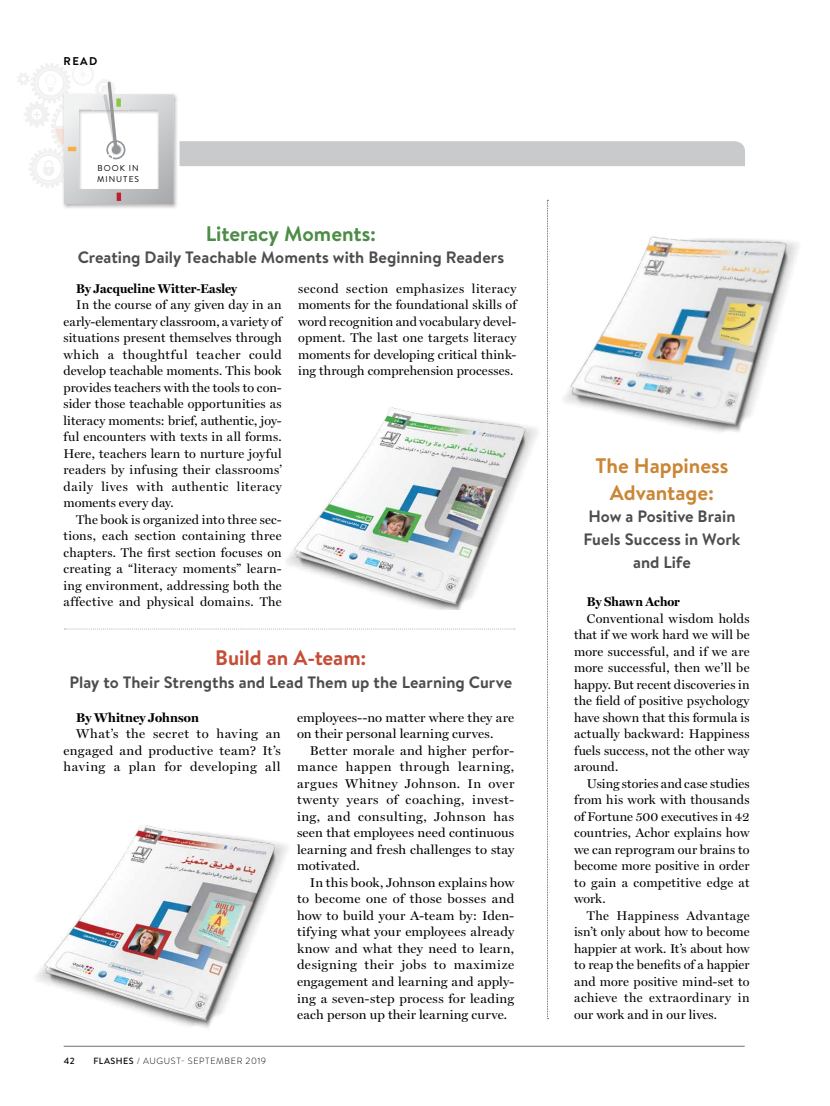
<style>
.page{position:relative;width:830px;height:1106px;background:#fff}
.page>*{position:absolute;margin:0;border:0;box-sizing:border-box;transform-origin:0 0}
.t1{font:700 21px/27px "Brandon Text";color:#cb8635;text-align:center}
.t2{font:700 21px "Brandon Text";color:#4b8d46}
.t3{font:700 21px "Brandon Text";color:#c54d35}
.t4{font:700 16.5px/22.5px "Brandon Text";color:#4d4d4f;text-align:center}
.t5{font:12.75px/16.5px "Miller Display";letter-spacing:.02em;color:#000;text-align:justify}
.t6{font:12.75px/16.5px "Miller Display";letter-spacing:.02em;color:#000;text-align:justify;scale:1.05 1}
.t7{font:700 12.75px "Miller Display";letter-spacing:.01em;color:#000}
.t8{font:700 12.75px "Miller Display";letter-spacing:.01em;color:#000;scale:1.05 1}
.t9{font:700 11.25px "Brandon Text";color:#000}
.t10{font:300 9px "Brandon Text";letter-spacing:.07em;color:#000}
.t11{font:500 9px "Brandon Text";color:#000}
.t12{font:8.55px/10.9px "Brandon Text";letter-spacing:.12em;color:#000}
.s1{font-weight:500}
</style>
<div class="page">
<hr style="left:64px;top:1046px;width:680px;height:1px;background:#6d6e71">
<div style="left:179px;top:141px;width:565px;height:25px;background:#c9cacc"></div>
<img style="left:173px;top:94px;width:4px;height:8px">
<img style="left:168px;top:102px;width:9px;height:107px">
<img style="left:63px;top:204px;width:8px;height:4px">
<svg style="left:17px;top:63px;width:156px;height:141px"></svg>
<svg style="left:547px;top:200px;width:1px;height:819px"></svg>
<svg style="left:64px;top:628px;width:450px;height:1px"></svg>
<img style="left:36px;top:825px;width:251px;height:203px">
<img style="left:547px;top:204px;width:252px;height:265px">
<img style="left:285px;top:407px;width:253px;height:202px">
<p class="t9" style="left:64px;top:53px;width:35px">READ</p>
<p class="t12" style="left:97px;top:162px;width:44px">BOOK IN<br>MINUTES</p>
<h1 class="t2" style="left:205px;top:219px;width:172px">Literacy Moments:</h1>
<p class="t4" style="left:78px;top:246px;width:428px">Creating Daily Teachable Moments with Beginning Readers</p>
<p class="t7" style="left:76px;top:280px;width:162px">By Jacqueline Witter-Easley</p>
<p class="t5" style="left:63px;top:296px;width:220px;text-indent:13px">In the course of any given day in an early-elementary classroom, a variety of situations present themselves through which a thoughtful teacher could develop teachable moments. This book provides teachers with the tools to con&shy;sider those teachable opportunities as literacy moments: brief, authentic, joy&shy;ful encounters with texts in all forms.<br>Here, teachers learn to nurture joyful readers by infusing their classrooms’ daily lives with authentic literacy moments every day.</p>
<p class="t5" style="left:63px;top:511px;width:220px;text-indent:13px">The book is organized into three sec&shy;tions, each section containing three chapters. The first section focuses on creating a “literacy moments” learn&shy;ing environment, addressing both the affective and physical domains. The</p>
<p class="t5" style="left:298px;top:280px;width:220px">second section emphasizes literacy moments for the foundational skills of word recognition and vocabulary devel&shy;opment. The last one targets literacy moments for developing critical think&shy;ing through comprehension processes.</p>
<h1 class="t3" style="left:215px;top:643px;width:153px">Build an A-team:</h1>
<p class="t4" style="left:70px;top:670px;width:444px">Play to Their Strengths and Lead Them up the Learning Curve</p>
<p class="t8" style="left:76px;top:709px;width:118px">By Whitney Johnson</p>
<p class="t6" style="left:63px;top:725px;width:208px;text-indent:13px">What’s the secret to having an engaged and productive team? It’s having a plan for developing all</p>
<p class="t11" style="left:64px;top:1054px;width:13px">42</p>
<p class="t10" style="left:93px;top:1054px;width:174px"><span class="s1">FLASHES</span> / AUGUST- SEPTEMBER 2019</p>
<p class="t6" style="left:297px;top:709px;width:208px">employees--no matter where they are on their personal learning curves.</p>
<p class="t6" style="left:297px;top:742px;width:208px;text-indent:13px">Better morale and higher perfor&shy;mance happen through learning, argues Whitney Johnson. In over twenty years of coaching, invest&shy;ing, and consulting, Johnson has seen that employees need continuous learning and fresh challenges to stay motivated.</p>
<p class="t6" style="left:297px;top:874px;width:208px;text-indent:13px">In this book, Johnson explains how to become one of those bosses and how to build your A-team by: Iden&shy;tifying what your employees already know and what they need to learn, designing their jobs to maximize engagement and learning and apply&shy;ing a seven-step process for leading each person up their learning curve.</p>
<h1 class="t1" style="left:595px;top:452px;width:134px">The Happiness<br>Advantage:</h1>
<p class="t4" style="left:583px;top:505px;width:158px">How a Positive Brain<br>Fuels Success in Work and Life</p>
<p class="t7" style="left:586px;top:594px;width:95px">By Shawn Achor</p>
<p class="t5" style="left:573px;top:610px;width:177px;text-indent:13px">Conventional wisdom holds that if we work hard we will be more successful, and if we are more successful, then we’ll be happy. But recent discoveries in the field of positive psychology have shown that this formula is actually backward: Happiness fuels success, not the other way around.</p>
<p class="t5" style="left:573px;top:775px;width:177px;text-indent:13px">Using stories and case studies from his work with thousands of Fortune 500 executives in 42 countries, Achor explains how we can reprogram our brains to become more positive in order to gain a competitive edge at work.</p>
<p class="t5" style="left:573px;top:907px;width:177px;text-indent:13px">The Happiness Advantage isn’t only about how to become happier at work. It’s about how to reap the benefits of a happier and more positive mind-set to achieve the extraordinary in our work and in our lives.</p>
</div>
